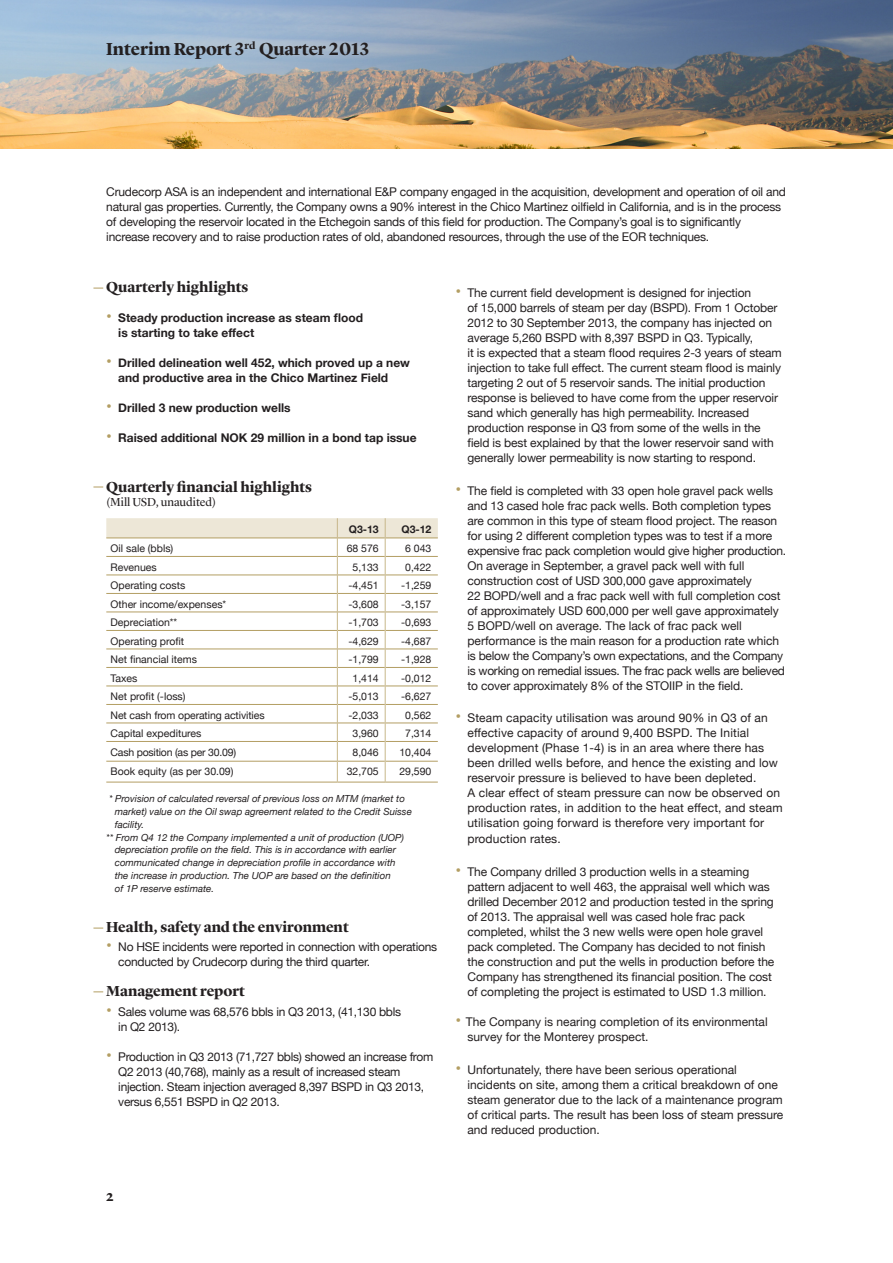
<style>
.page{position:relative;width:893px;height:1263px;background:#fff}
.page>*{position:absolute;margin:0;border:0;box-sizing:border-box;transform-origin:0 0}
.t1{font:700 18px "Lyon Display";color:#231f20}
.Overskrift_01{font:700 15px "Lyon Display";color:#231f20}
.Brødtekst{font:12px/15px "Helvetica Neue";letter-spacing:-.01em;color:#231f20}
.Brødtekst-2{font:12px/15px "Helvetica Neue";letter-spacing:.01em;color:#231f20}
.Liste{font:700 12px/15px "Helvetica Neue";color:#231f20}
.t2{font:12px "Lyon Display";color:#231f20}
.Brødtekst_fet{font:10.5px "Helvetica Neue";color:#231f20}
.Brødtekst-3{font:10.5px "Helvetica Neue";color:#231f20}
.Brødtekst_fet-2{font:10.5px "Helvetica Neue";letter-spacing:-.02em;color:#231f20}
.Brødtekst_fet-3{font:700 10.5px "Helvetica Neue";color:#231f20}
.t3{font:italic 9.75px/12.8px "Helvetica Neue";color:#231f20}
.s1{font-size:16.5px;color:#b39e63}
.s2{font-weight:700;font-size:16.5px;color:#b39e63}
</style>
<div class="page">
<img style="left:0;top:0;width:893px;height:149px">
<hr style="left:106px;top:782px;width:231px;height:1px;background:#b39e63">
<hr style="left:337px;top:782px;width:48px;height:1px;background:#b39e63">
<hr style="left:385px;top:782px;width:53px;height:1px;background:#b39e63">
<svg style="left:106px;top:518px;width:332px;height:264px"></svg>
<p class="t1" style="left:106px;top:35px;width:264px">Interim Report 3<sup>rd</sup> Quarter 2013</p>
<p class="Brødtekst" style="left:106px;top:185px;width:681px">Crudecorp ASA is an independent and international E&amp;P company engaged in the acquisition, development and operation of oil and natural gas properties. Currently, the Company owns a 90% interest in the Chico Martinez oilfield in California, and is in the process of developing the reservoir located in the Etchegoin sands of this field for production. The Company’s goal is to significantly increase recovery and to raise production rates of old, abandoned resources, through the use of the EOR techniques.</p>
<p class="Overskrift_01" style="left:106px;top:276px;width:144px">Quarterly highlights</p>
<p class="Liste" style="left:118px;top:311px;width:246px;text-indent:-12px"><span class="s1">•</span> Steady production increase as steam flood is starting to take effect</p>
<p class="Liste" style="left:118px;top:356px;width:293px;text-indent:-12px"><span class="s1">•</span> Drilled delineation well 452, which proved up a new and productive area in the Chico Martinez Field</p>
<p class="Liste" style="left:106px;top:401px;width:186px"><span class="s1">•</span> Drilled 3 new production wells</p>
<p class="Liste" style="left:106px;top:431px;width:312px"><span class="s1">•</span> Raised additional NOK 29 million in a bond tap issue</p>
<p class="Overskrift_01" style="left:106px;top:475px;width:207px">Quarterly financial highlights</p>
<p class="t2" style="left:106px;top:493px;width:111px">(Mill USD, unaudited)</p>
<p class="Brødtekst_fet-3" style="left:349px;top:521px;width:31px">Q3-13</p>
<p class="Brødtekst_fet-3" style="left:401px;top:521px;width:31px">Q3-12</p>
<p class="Brødtekst-3" style="left:111px;top:541px;width:64px">Oil sale (bbls)</p>
<p class="Brødtekst-3" style="left:347px;top:541px;width:34px">68 576</p>
<p class="Brødtekst-3" style="left:405px;top:541px;width:28px">6 043</p>
<p class="Brødtekst_fet" style="left:111px;top:559px;width:48px">Revenues</p>
<p class="Brødtekst_fet" style="left:353px;top:559px;width:28px">5,133</p>
<p class="Brødtekst_fet" style="left:405px;top:559px;width:28px">0,422</p>
<p class="Brødtekst-3" style="left:111px;top:578px;width:76px">Operating costs</p>
<p class="Brødtekst-3" style="left:348px;top:578px;width:32px">-4,451</p>
<p class="Brødtekst-3" style="left:401px;top:578px;width:32px">-1,259</p>
<p class="Brødtekst_fet" style="left:111px;top:596px;width:117px">Other income/expenses*</p>
<p class="Brødtekst-3" style="left:348px;top:596px;width:32px">-3,608</p>
<p class="Brødtekst-3" style="left:401px;top:596px;width:32px">-3,157</p>
<p class="Brødtekst_fet" style="left:111px;top:615px;width:68px">Depreciation**</p>
<p class="Brødtekst-3" style="left:348px;top:615px;width:32px">-1,703</p>
<p class="Brødtekst-3" style="left:401px;top:615px;width:32px">-0,693</p>
<p class="Brødtekst_fet" style="left:111px;top:633px;width:75px">Operating profit</p>
<p class="Brødtekst_fet" style="left:348px;top:633px;width:32px">-4,629</p>
<p class="Brødtekst_fet" style="left:401px;top:633px;width:32px">-4,687</p>
<p class="Brødtekst_fet" style="left:111px;top:652px;width:88px">Net financial items</p>
<p class="Brødtekst_fet" style="left:348px;top:652px;width:32px">-1,799</p>
<p class="Brødtekst_fet" style="left:401px;top:652px;width:32px">-1,928</p>
<p class="Brødtekst_fet" style="left:111px;top:670px;width:28px">Taxes</p>
<p class="Brødtekst-3" style="left:353px;top:670px;width:28px">1,414</p>
<p class="Brødtekst-3" style="left:401px;top:670px;width:32px">-0,012</p>
<p class="Brødtekst_fet" style="left:111px;top:689px;width:77px">Net profit (-loss)</p>
<p class="Brødtekst-3" style="left:348px;top:689px;width:32px">-5,013</p>
<p class="Brødtekst-3" style="left:401px;top:689px;width:32px">-6,627</p>
<p class="Brødtekst_fet" style="left:111px;top:707px;width:156px">Net cash from operating activities</p>
<p class="Brødtekst-3" style="left:348px;top:707px;width:32px">-2,033</p>
<p class="Brødtekst-3" style="left:405px;top:707px;width:28px">0,562</p>
<p class="Brødtekst_fet" style="left:111px;top:726px;width:92px">Capital expeditures</p>
<p class="Brødtekst-3" style="left:353px;top:726px;width:28px">3,960</p>
<p class="Brødtekst-3" style="left:405px;top:726px;width:28px">7,314</p>
<p class="Brødtekst_fet-2" style="left:111px;top:744px;width:127px">Cash position (as per 30.09)</p>
<p class="Brødtekst_fet" style="left:353px;top:744px;width:28px">8,046</p>
<p class="Brødtekst_fet" style="left:399px;top:744px;width:34px">10,404</p>
<p class="Brødtekst_fet" style="left:111px;top:764px;width:124px">Book equity (as per 30.09)</p>
<p class="Brødtekst_fet" style="left:347px;top:764px;width:34px">32,705</p>
<p class="Brødtekst_fet" style="left:399px;top:764px;width:34px">29,590</p>
<p class="t3" style="left:115px;top:793px;width:299px;text-indent:-6px">* Provision of calculated reversal of previous loss on MTM (market to market) value on the Oil swap agreement related to the Credit Suisse facility.</p>
<p class="t3" style="left:106px;top:831px;width:299px;text-align:center">** From Q4 12 the Company implemented a unit of production (UOP) depreciation profile on the field. This is in accordance with earlier communicated change in depreciation profile in accordance with</p>
<p class="t3" style="left:115px;top:870px;width:277px">the increase in production. The UOP are based on the definition of 1P reserve estimate.</p>
<p class="Overskrift_01" style="left:106px;top:916px;width:244px">Health, safety and the environment</p>
<p class="Brødtekst" style="left:118px;top:940px;width:320px;text-indent:-12px"><span class="s2">•</span> No HSE incidents were reported in connection with operations conducted by Crudecorp during the third quarter.</p>
<p class="Overskrift_01" style="left:106px;top:980px;width:140px">Management report</p>
<p class="Brødtekst" style="left:118px;top:1005px;width:284px;text-indent:-12px"><span class="s2">•</span> Sales volume was 68,576 bbls in Q3 2013, (41,130 bbls in Q2 2013).</p>
<p class="Brødtekst" style="left:118px;top:1050px;width:317px;text-indent:-12px"><span class="s2">•</span> Production in Q3 2013 (71,727 bbls) showed an increase from Q2 2013 (40,768), mainly as a result of increased steam injection. Steam injection averaged 8,397 BSPD in Q3 2013, versus 6,551 BSPD in Q2 2013.</p>
<p class="Brødtekst" style="left:467px;top:286px;width:316px;text-indent:-12px"><span class="s2">•</span> The current field development is designed for injection<br>of 15,000 barrels of steam per day (BSPD). From 1 October 2012 to 30 September 2013, the company has injected on average 5,260 BSPD with 8,397 BSPD in Q3. Typically,<br>it is expected that a steam flood requires 2-3 years of steam injection to take full effect. The current steam flood is mainly targeting 2 out of 5 reservoir sands. The initial production response is believed to have come from the upper reservoir sand which generally has high permeability. Increased production response in Q3 from some of the wells in the field is best explained by that the lower reservoir sand with generally lower permeability is now starting to respond.</p>
<p class="Brødtekst" style="left:467px;top:484px;width:320px;text-indent:-12px"><span class="s2">•</span> The field is completed with 33 open hole gravel pack wells and 13 cased hole frac pack wells. Both completion types are common in this type of steam flood project. The reason for using 2 different completion types was to test if a more expensive frac pack completion would give higher production.<br>On average in September, a gravel pack well with full construction cost of USD 300,000 gave approximately<br>22 BOPD/well and a frac pack well with full completion cost of approximately USD 600,000 per well gave approximately 5 BOPD/well on average. The lack of frac pack well performance is the main reason for a production rate which is below the Company’s own expectations, and the Company is working on remedial issues. The frac pack wells are believed to cover approximately 8% of the STOIIP in the field.</p>
<p class="Brødtekst-2" style="left:467px;top:710px;width:317px;text-indent:-12px"><span class="s2">•</span> Steam capacity utilisation was around 90% in Q3 of an effective capacity of around 9,400 BSPD. The Initial development (Phase 1-4) is in an area where there has been drilled wells before, and hence the existing and low reservoir pressure is believed to have been depleted.<br>A clear effect of steam pressure can now be observed on production rates, in addition to the heat effect, and steam utilisation going forward is therefore very important for</p>
<p class="Brødtekst-2" style="left:467px;top:832px;width:95px">production rates.</p>
<p class="Brødtekst" style="left:467px;top:865px;width:308px;text-indent:-12px"><span class="s2">•</span> The Company drilled 3 production wells in a steaming pattern adjacent to well 463, the appraisal well which was drilled December 2012 and production tested in the spring of 2013. The appraisal well was cased hole frac pack completed, whilst the 3 new wells were open hole gravel pack completed. The Company has decided to not finish the construction and put the wells in production before the Company has strengthened its financial position. The cost of completing the project is estimated to USD 1.3 million.</p>
<p class="Brødtekst" style="left:467px;top:1015px;width:302px;text-indent:-12px"><span class="s2">•</span> The Company is nearing completion of its environmental survey for the Monterey prospect.</p>
<p class="Brødtekst" style="left:467px;top:1063px;width:317px;text-indent:-12px"><span class="s2">•</span> Unfortunately, there have been serious operational incidents on site, among them a critical breakdown of one steam generator due to the lack of a maintenance program of critical parts. The result has been loss of steam pressure and reduced production.</p>
<p class="Overskrift_01" style="left:106px;top:1185px;width:9px">2</p>
</div>
